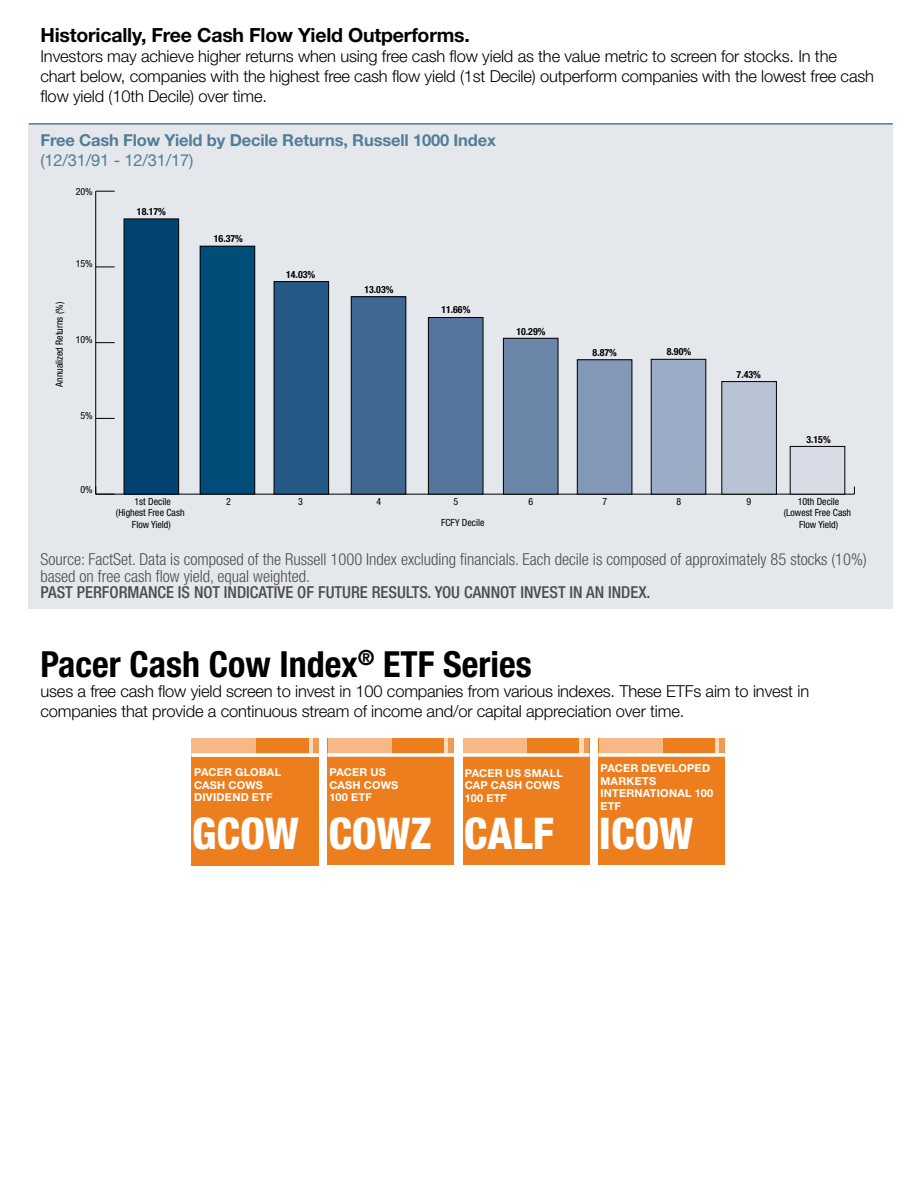
<style>
.page{position:relative;width:918px;height:1188px;background:#fff}
.page>*{position:absolute;margin:0;border:0;box-sizing:border-box;transform-origin:0 0}
.t1{font:800 condensed 43.8px "Helvetica Neue";color:#fff}
.t2{font:700 condensed 36px "Helvetica Neue";color:#000}
.t3{font:700 19.5px "Helvetica Neue";letter-spacing:-.01em;color:#000}
.t4{font:300 16.5px/19.8px "Helvetica Neue";letter-spacing:-.01em;color:#000}
.t5{font:300 condensed 16.5px/16.5px "Helvetica Neue";color:#4d4d4f}
.t6{font:500 condensed 16.5px "Helvetica Neue";color:#4d4d4f}
.t7{font:700 16.5px "Helvetica Neue";letter-spacing:-.01em;color:#527d97}
.t8{font:16.5px "Helvetica Neue";letter-spacing:-.01em;color:#527d97}
.t9{font:700 10.95px/12.5px "Helvetica Neue";letter-spacing:.02em;color:#fff}
.t10{font:condensed 9.9px/11.9px "Helvetica Neue";color:#000;text-align:center}
.t11{font:700 condensed 9.9px "Helvetica Neue";color:#000}
</style>
<div class="page">
<div style="left:29px;top:124px;width:864px;height:485px;background:#e4e8ed"></div>
<hr style="left:96px;top:494px;width:758px;height:1px;background:#000">
<hr style="left:95px;top:191px;width:1px;height:303px;background:#000">
<svg style="left:95px;top:487px;width:20px;height:8px"></svg>
<svg style="left:96px;top:418px;width:19px;height:1px"></svg>
<svg style="left:96px;top:342px;width:19px;height:1px"></svg>
<svg style="left:96px;top:267px;width:19px;height:1px"></svg>
<svg style="left:96px;top:191px;width:19px;height:1px"></svg>
<div style="left:790px;top:446px;width:55px;height:48px;background:#d7dce7"></div>
<div style="left:722px;top:382px;width:54px;height:112px;background:#b8c3d6"></div>
<div style="left:722px;top:381px;width:55px;height:113px;border:1px solid #000"></div>
<div style="left:651px;top:359px;width:55px;height:135px;background:#9dacc6"></div>
<div style="left:651px;top:359px;width:55px;height:135px;border:1px solid #000"></div>
<div style="left:577px;top:360px;width:55px;height:134px;background:#8398b7"></div>
<div style="left:577px;top:360px;width:55px;height:134px;border:1px solid #000"></div>
<div style="left:503px;top:338px;width:55px;height:156px;background:#6c86a9"></div>
<div style="left:503px;top:338px;width:55px;height:156px;border:1px solid #000"></div>
<div style="left:428px;top:318px;width:55px;height:176px;background:#55769c"></div>
<div style="left:428px;top:317px;width:55px;height:177px;border:1px solid #000"></div>
<div style="left:351px;top:297px;width:55px;height:197px;background:#3f6790"></div>
<div style="left:351px;top:297px;width:55px;height:197px;border:1px solid #000"></div>
<div style="left:274px;top:282px;width:55px;height:212px;background:#255985"></div>
<div style="left:274px;top:281px;width:55px;height:213px;border:1px solid #000"></div>
<div style="left:200px;top:246px;width:55px;height:248px;background:#004d7a"></div>
<div style="left:200px;top:246px;width:55px;height:248px;border:1px solid #000"></div>
<div style="left:124px;top:219px;width:55px;height:275px;background:#004270"></div>
<div style="left:124px;top:219px;width:55px;height:275px;border:1px solid #000"></div>
<hr style="left:29px;top:123px;width:864px;height:2px;background:#527d97">
<div style="left:192px;top:738px;width:127px;height:127px;background:#ec7e1e"></div>
<div style="left:280px;top:738px;width:39px;height:17px;background:#f19a51"></div>
<svg style="left:308px;top:738px;width:5px;height:15px"></svg>
<div style="left:245px;top:738px;width:63px;height:17px;background:#ec7e1e"></div>
<div style="left:192px;top:738px;width:64px;height:17px;background:#f6b884"></div>
<svg style="left:191px;top:753px;width:128px;height:4px"></svg>
<div style="left:328px;top:738px;width:126px;height:126px;background:#ec7e1e"></div>
<div style="left:415px;top:738px;width:39px;height:17px;background:#f19a51"></div>
<svg style="left:443px;top:738px;width:5px;height:15px"></svg>
<div style="left:381px;top:738px;width:62px;height:17px;background:#ec7e1e"></div>
<div style="left:328px;top:738px;width:63px;height:17px;background:#f6b884"></div>
<svg style="left:327px;top:753px;width:127px;height:4px"></svg>
<div style="left:463px;top:738px;width:126px;height:126px;background:#ec7e1e"></div>
<svg style="left:583px;top:738px;width:6px;height:15px"></svg>
<div style="left:540px;top:738px;width:43px;height:17px;background:#fbd9bb"></div>
<div style="left:516px;top:738px;width:63px;height:17px;background:#ec7e1e"></div>
<div style="left:463px;top:738px;width:64px;height:17px;background:#f6b884"></div>
<svg style="left:463px;top:753px;width:126px;height:4px"></svg>
<div style="left:599px;top:738px;width:126px;height:126px;background:#ec7e1e"></div>
<div style="left:686px;top:738px;width:39px;height:17px;background:#f19a51"></div>
<svg style="left:714px;top:738px;width:5px;height:15px"></svg>
<div style="left:652px;top:738px;width:62px;height:17px;background:#ec7e1e"></div>
<div style="left:599px;top:738px;width:63px;height:17px;background:#f6b884"></div>
<svg style="left:598px;top:753px;width:127px;height:4px"></svg>
<p class="t3" style="left:40px;top:23px;width:431px">Historically, Free Cash Flow Yield Outperforms.</p>
<p class="t4" style="left:40px;top:46px;width:835px">Investors may achieve higher returns when using free cash flow yield as the value metric to screen for stocks. In the chart below, companies with the highest free cash flow yield (1st Decile) outperform companies with the lowest free cash flow yield (10th Decile) over time.</p>
<p class="t7" style="left:40px;top:130px;width:457px">Free Cash Flow Yield by Decile Returns, Russell 1000 Index</p>
<p class="t8" style="left:40px;top:150px;width:154px">(12/31/91 - 12/31/17)</p>
<p class="t10" style="left:76px;top:186px;width:19px">20%</p>
<p class="t10" style="left:76px;top:257px;width:19px">15%</p>
<p class="t10" style="left:53px;top:387px;width:87px;rotate:-90deg">Annualized Returns (%)</p>
<p class="t10" style="left:76px;top:334px;width:19px">10%</p>
<p class="t10" style="left:80px;top:410px;width:14px">5%</p>
<p class="t11" style="left:137px;top:205px;width:31px">18.17%</p>
<p class="t10" style="left:80px;top:483px;width:14px">0%</p>
<p class="t10" style="left:116px;top:495px;width:70px">1st Decile<br>(Highest Free Cash<br>Flow Yield)</p>
<p class="t11" style="left:214px;top:232px;width:31px">16.37%</p>
<p class="t11" style="left:286px;top:268px;width:31px">14.03%</p>
<p class="t11" style="left:364px;top:284px;width:31px">13.03%</p>
<p class="t11" style="left:441px;top:304px;width:31px">11.66%</p>
<p class="t11" style="left:516px;top:325px;width:31px">10.29%</p>
<p class="t11" style="left:593px;top:347px;width:26px">8.87%</p>
<p class="t11" style="left:667px;top:346px;width:26px">8.90%</p>
<p class="t11" style="left:737px;top:369px;width:26px">7.43%</p>
<p class="t11" style="left:806px;top:433px;width:26px">3.15%</p>
<p class="t10" style="left:226px;top:495px;width:6px">2</p>
<p class="t10" style="left:298px;top:495px;width:6px">3</p>
<p class="t10" style="left:377px;top:495px;width:6px">4</p>
<p class="t10" style="left:454px;top:495px;width:6px">5</p>
<p class="t10" style="left:529px;top:495px;width:6px">6</p>
<p class="t10" style="left:602px;top:495px;width:6px">7</p>
<p class="t10" style="left:677px;top:495px;width:6px">8</p>
<p class="t10" style="left:746px;top:495px;width:6px">9</p>
<p class="t10" style="left:784px;top:495px;width:69px">10th Decile (Lowest Free Cash<br>Flow Yield)</p>
<p class="t10" style="left:441px;top:517px;width:45px">FCFY Decile</p>
<p class="t5" style="left:40px;top:551px;width:828px">Source: FactSet. Data is composed of the Russell 1000 Index excluding financials. Each decile is composed of approximately 85 stocks (10%) based on free cash flow yield, equal weighted.</p>
<p class="t6" style="left:40px;top:583px;width:612px">PAST PERFORMANCE IS NOT INDICATIVE OF FUTURE RESULTS. YOU CANNOT INVEST IN AN INDEX.</p>
<h2 class="t2" style="left:40px;top:643px;width:493px">Pacer Cash Cow Index<sup>®</sup> ETF Series</h2>
<p class="t4" style="left:40px;top:681px;width:770px">uses a free cash flow yield screen to invest in 100 companies from various indexes. These ETFs aim to invest in companies that provide a continuous stream of income and/or capital appreciation over time.</p>
<p class="t9" style="left:194px;top:766px;width:89px">PACER GLOBAL<br>CASH COWS<br>DIVIDEND ETF</p>
<h1 class="t1" style="left:192px;top:806px;width:108px">GCOW</h1>
<p class="t9" style="left:600px;top:762px;width:114px">PACER DEVELOPED<br>MARKETS<br>INTERNATIONAL 100<br>ETF</p>
<p class="t9" style="left:329px;top:766px;width:70px">PACER US<br>CASH COWS<br>100 ETF</p>
<p class="t9" style="left:465px;top:767px;width:100px">PACER US SMALL<br>CAP CASH COWS<br>100 ETF</p>
<h1 class="t1" style="left:328px;top:806px;width:105px">COWZ</h1>
<h1 class="t1" style="left:599px;top:806px;width:96px">ICOW</h1>
<h1 class="t1" style="left:464px;top:806px;width:91px">CALF</h1>
</div>
